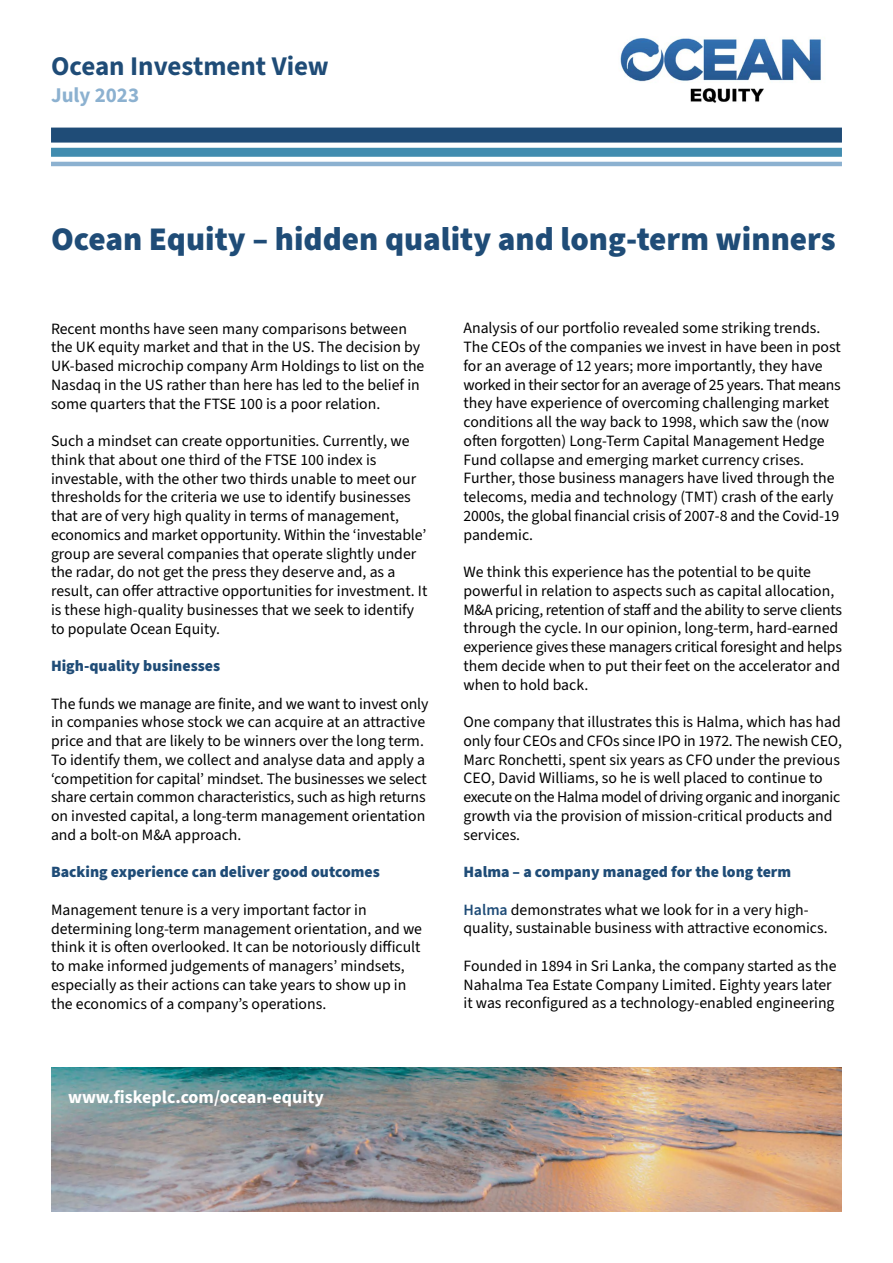
<style>
.page{position:relative;width:893px;height:1263px;background:#fff}
.page>*{position:absolute;margin:0;border:0;box-sizing:border-box;transform-origin:0 0}
.t1{font:900 33px "Source Sans 3";color:#1f4c77}
.t2{font:700 27px "Source Sans 3";color:#1f4c77}
.t3{font:700 21px "Source Sans 3";color:#8cb1d0}
.t4{font:700 18px "Source Sans 3";color:#fff}
.t5{font:15.75px/18.8px "Source Sans 3";color:#000}
.t6{font:900 15.75px "Source Sans 3";color:#1f4c77}
.s1{font-weight:600;color:#1f4c77}
</style>
<div class="page">
<img style="left:620px;top:38px;width:201px;height:65px">
<div style="left:51px;top:128px;width:791px;height:15px;background:#1f4c77"></div>
<div style="left:51px;top:148px;width:791px;height:9px;background:#418caf"></div>
<hr style="left:51px;top:162px;width:791px;height:4px;background:#8cb1d0">
<img style="left:51px;top:1067px;width:791px;height:145px">
<h2 class="t2" style="left:51px;top:48px;width:279px">Ocean Investment View</h2>
<h3 class="t3" style="left:51px;top:81px;width:90px">July 2023</h3>
<h1 class="t1" style="left:51px;top:217px;width:786px">Ocean Equity – hidden quality and long-term winners</h1>
<p class="t5" style="left:51px;top:320px;width:375px">Recent months have seen many comparisons between the UK equity market and that in the US. The decision by UK-based microchip company Arm Holdings to list on the Nasdaq in the US rather than here has led to the belief in some quarters that the FTSE 100 is a poor relation.</p>
<p class="t5" style="left:51px;top:432px;width:378px">Such a mindset can create opportunities. Currently, we think that about one third of the FTSE 100 index is investable, with the other two thirds unable to meet our thresholds for the criteria we use to identify businesses that are of very high quality in terms of management, economics and market opportunity. Within the ‘investable’ group are several companies that operate slightly under the radar, do not get the press they deserve and, as a result, can offer attractive opportunities for investment. It is these high-quality businesses that we seek to identify to populate Ocean Equity.</p>
<p class="t6" style="left:51px;top:655px;width:171px">High-quality businesses</p>
<p class="t5" style="left:51px;top:694px;width:379px">The funds we manage are finite, and we want to invest only in companies whose stock we can acquire at an attractive price and that are likely to be winners over the long term.<br>To identify them, we collect and analyse data and apply a ‘competition for capital’ mindset. The businesses we select share certain common characteristics, such as high returns on invested capital, a long-term management orientation and a bolt-on M&amp;A approach.</p>
<p class="t6" style="left:51px;top:861px;width:330px">Backing experience can deliver good outcomes</p>
<p class="t5" style="left:51px;top:901px;width:373px">Management tenure is a very important factor in determining long-term management orientation, and we think it is often overlooked. It can be notoriously difficult to make informed judgements of managers’ mindsets, especially as their actions can take years to show up in the economics of a company’s operations.</p>
<p class="t4" style="left:68px;top:1085px;width:257px">www.fiskeplc.com/ocean-equity</p>
<p class="t5" style="left:463px;top:319px;width:379px">Analysis of our portfolio revealed some striking trends.<br>The CEOs of the companies we invest in have been in post for an average of 12 years; more importantly, they have worked in their sector for an average of 25 years. That means they have experience of overcoming challenging market conditions all the way back to 1998, which saw the (now often forgotten) Long-Term Capital Management Hedge Fund collapse and emerging market currency crises.<br>Further, those business managers have lived through the telecoms, media and technology (TMT) crash of the early 2000s, the global financial crisis of 2007-8 and the Covid-19 pandemic.</p>
<p class="t5" style="left:463px;top:563px;width:380px">We think this experience has the potential to be quite powerful in relation to aspects such as capital allocation, M&amp;A pricing, retention of staff and the ability to serve clients through the cycle. In our opinion, long-term, hard-earned experience gives these managers critical foresight and helps them decide when to put their feet on the accelerator and when to hold back.</p>
<p class="t5" style="left:463px;top:713px;width:380px">One company that illustrates this is Halma, which has had only four CEOs and CFOs since IPO in 1972. The newish CEO, Marc Ronchetti, spent six years as CFO under the previous CEO, David Williams, so he is well placed to continue to execute on the Halma model of driving organic and inorganic growth via the provision of mission-critical products and services.</p>
<p class="t6" style="left:463px;top:861px;width:329px">Halma – a company managed for the long term</p>
<p class="t5" style="left:463px;top:900px;width:366px"><span class="s1">Halma</span> demonstrates what we look for in a very high&shy;quality, sustainable business with attractive economics.</p>
<p class="t5" style="left:463px;top:957px;width:374px">Founded in 1894 in Sri Lanka, the company started as the<br>Nahalma Tea Estate Company Limited. Eighty years later it was reconfigured as a technology-enabled engineering</p>
</div>
